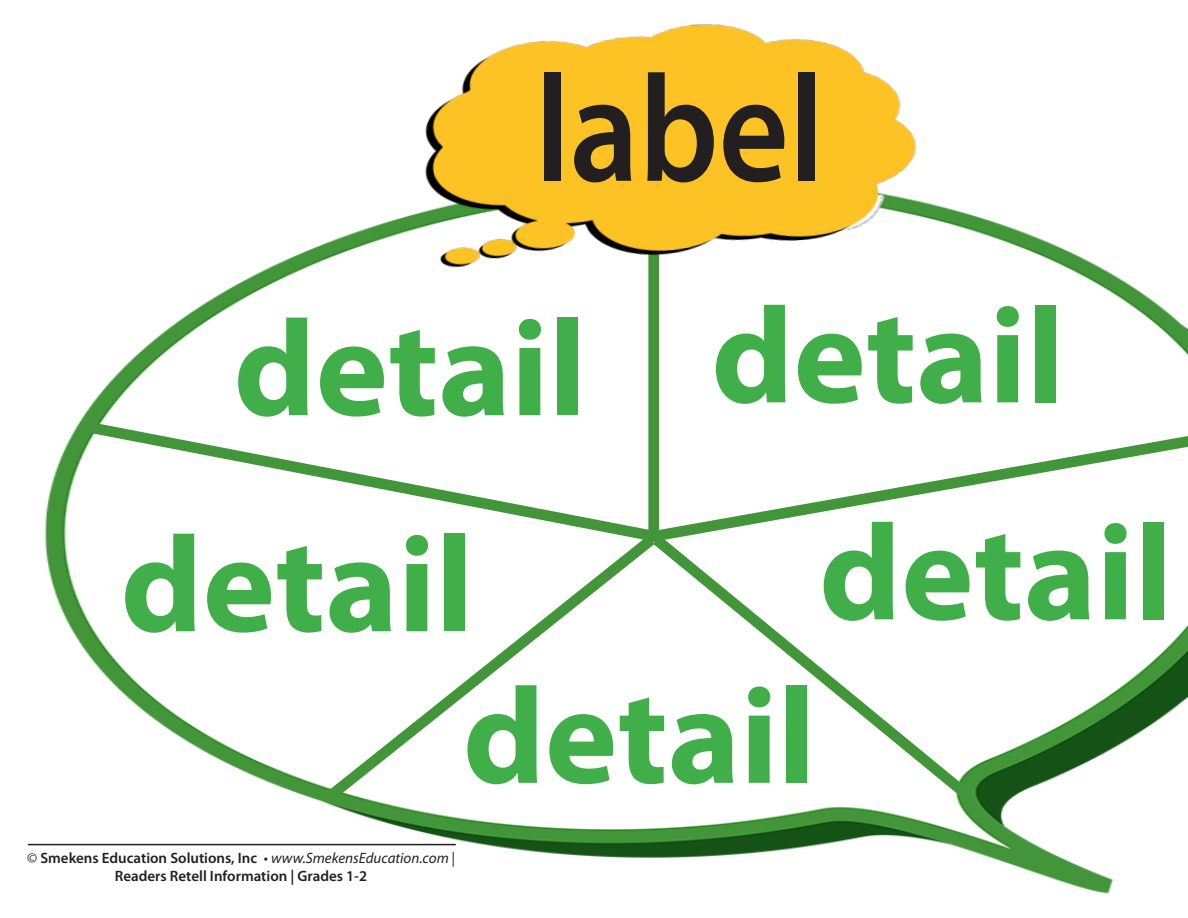
<style>
.page{position:relative;width:1188px;height:918px;background:#fff}
.page>*{position:absolute;margin:0;border:0;box-sizing:border-box;transform-origin:0 0}
.t1{font:600 152.85px "Myriad Pro";color:#231f20;scale:.89 1}
.t2{font:700 137.4px "Myriad Pro";color:#40ae49}
.t3{font:600 15px/18px "Myriad Pro";color:#231f20;text-align:center}
.s1{font-weight:400}
.s2{font-weight:400;font-style:italic}
</style>
<div class="page">
<img style="left:32px;top:205px;width:1156px;height:689px">
<div style="left:648px;top:185px;width:11px;height:348px;background:#429539"></div>
<svg style="left:73px;top:414px;width:598px;height:136px"></svg>
<svg style="left:637px;top:420px;width:551px;height:129px"></svg>
<svg style="left:666px;top:525px;width:316px;height:285px"></svg>
<svg style="left:317px;top:525px;width:349px;height:285px"></svg>
<img style="left:402px;top:23px;width:537px;height:258px">
<hr style="left:28px;top:844px;width:428px;height:1px;background:#231f20">
<p class="t1" style="left:535px;top:32px;width:326px">label</p>
<p class="t2" style="left:234px;top:279px;width:354px">detail</p>
<p class="t2" style="left:121px;top:495px;width:354px">detail</p>
<p class="t2" style="left:711px;top:266px;width:354px">detail</p>
<p class="t2" style="left:819px;top:483px;width:354px">detail</p>
<p class="t2" style="left:463px;top:647px;width:354px">detail</p>
<p class="t3" style="left:27px;top:849px;width:429px"><span class="s1">©</span> Smekens Education Solutions, Inc <span class="s1">•</span> <span class="s2">www.SmekensEducation.com |<br></span>Readers Retell Information | Grades 1-2</p>
</div>
